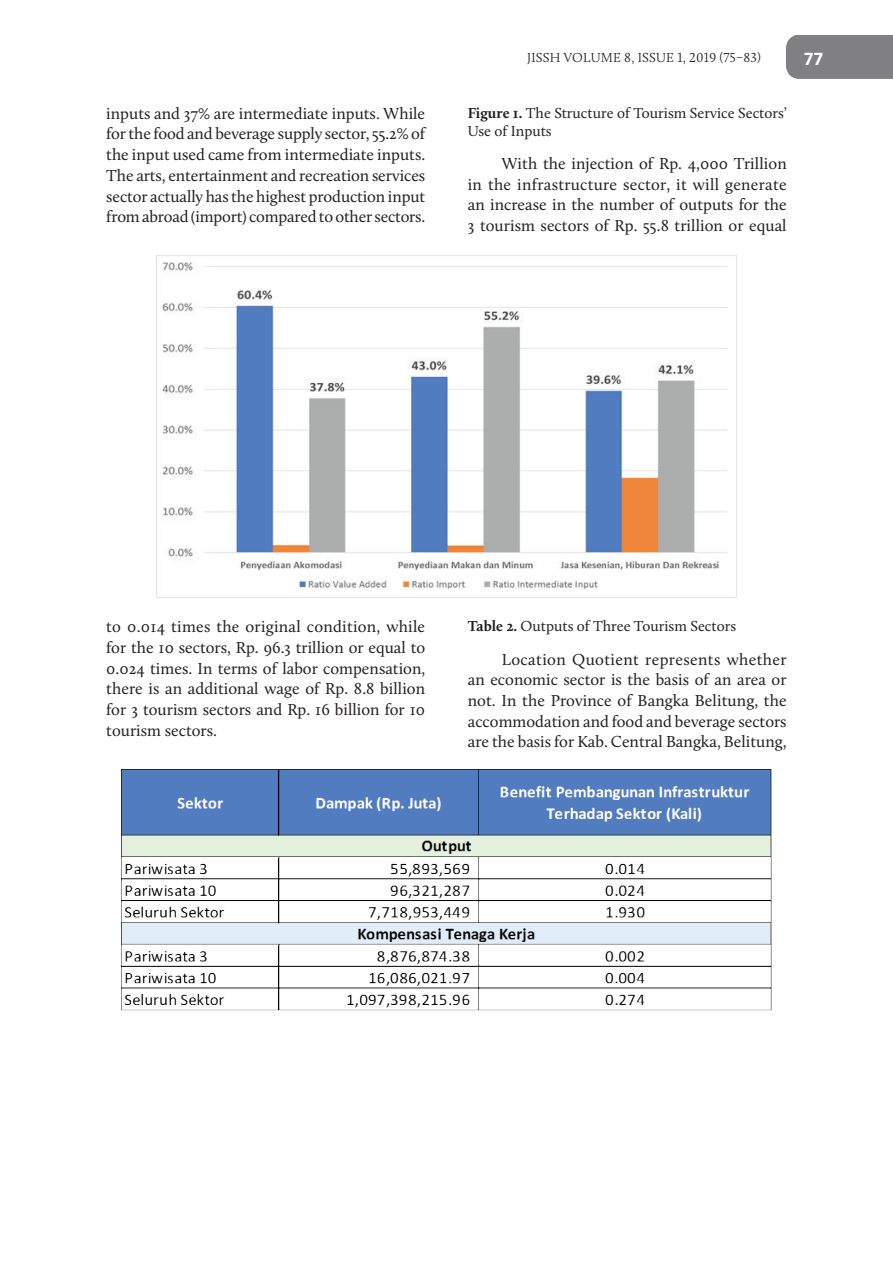
<style>
.page{position:relative;width:893px;height:1263px;background:#fff}
.page>*{position:absolute;margin:0;border:0;box-sizing:border-box;transform-origin:0 0}
.t1{font:700 19.5px "Calibri";color:#fff}
.t2{font:16.5px/20.7px "Calluna";color:#231f20;text-align:justify}
.t3{font:15px/18px "Calluna";color:#231f20}
.t4{font:300 13.5px "Calluna";letter-spacing:.015em;color:#231f20}
.s1{font-weight:700}
</style>
<div class="page">
<img style="left:156px;top:256px;width:581px;height:342px">
<img style="left:121px;top:769px;width:651px;height:241px">
<p class="t4" style="left:527px;top:49px;width:235px">JISSH VOLUME 8, ISSUE 1, 2019 (75–83)</p>
<p class="t1" style="left:804px;top:46px;width:21px">77</p>
<p class="t2" style="left:106px;top:103px;width:320px">inputs and 37% are intermediate inputs. While for the food and beverage supply sector, 55.2% of the input used came from intermediate inputs.<br>The arts, entertainment and recreation services sector actually has the highest production input from abroad (import) compared to other sectors.</p>
<p class="t3" style="left:468px;top:103px;width:320px"><span class="s1">Figure 1.</span> The Structure of Tourism Service Sectors’<br>Use of Inputs</p>
<p class="t2" style="left:468px;top:153px;width:320px;text-indent:34px">With the injection of Rp. 4,000 Trillion in the infrastructure sector, it will generate an increase in the number of outputs for the 3 tourism sectors of Rp. 55.8 trillion or equal</p>
<p class="t2" style="left:106px;top:616px;width:320px">to 0.014 times the original condition, while for the 10 sectors, Rp. 96.3 trillion or equal to 0.024 times. In terms of labor compensation, there is an additional wage of Rp. 8.8 billion for 3 tourism sectors and Rp. 16 billion for 10 tourism sectors.</p>
<p class="t3" style="left:468px;top:617px;width:270px"><span class="s1">Table 2.</span> Outputs of Three Tourism Sectors</p>
<p class="t2" style="left:468px;top:648px;width:320px;text-indent:34px">Location Quotient represents whether an economic sector is the basis of an area or not. In the Province of Bangka Belitung, the accommodation and food and beverage sectors are the basis for Kab. Central Bangka, Belitung,</p>
</div>
